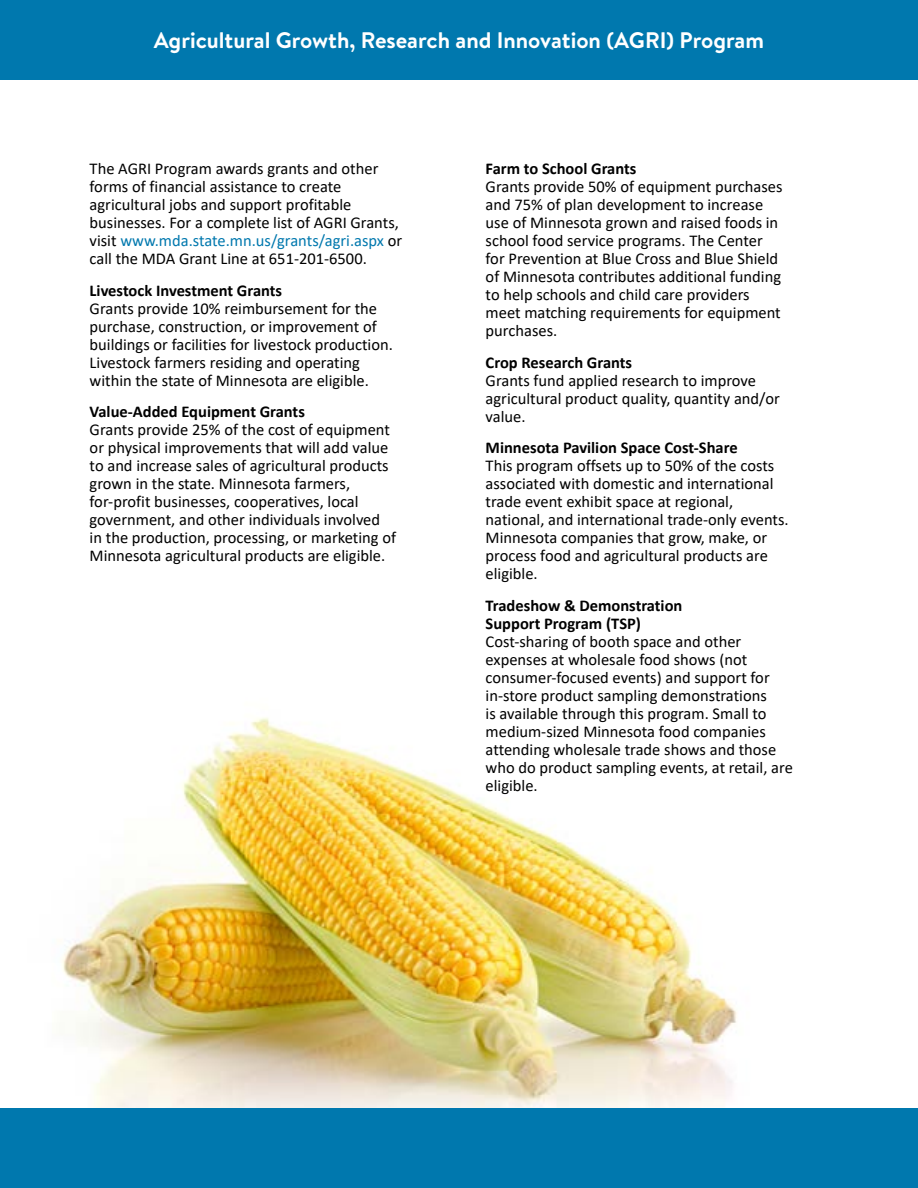
<style>
.page{position:relative;width:918px;height:1188px;background:#fff}
.page>*{position:absolute;margin:0;border:0;box-sizing:border-box;transform-origin:0 0}
.t1{font:700 22.5px "Brandon Text";color:#fff}
.t2{font:16.5px/18px "Calibri";color:#000}
.t3{font:700 16.5px/18px "Calibri";color:#000}
.s1{color:#0078ae}
</style>
<div class="page">
<img style="left:62px;top:717px;width:675px;height:391px">
<div style="left:0;top:0;width:918px;height:80px;background:#0078ae"></div>
<div style="left:0;top:1108px;width:918px;height:80px;background:#0078ae"></div>
<h1 class="t1" style="left:154px;top:24px;width:612px">Agricultural Growth, Research and Innovation (AGRI) Program</h1>
<p class="t2" style="left:90px;top:159px;width:314px">The AGRI Program awards grants and other forms of financial assistance to create agricultural jobs and support profitable businesses. For a complete list of AGRI Grants, visit <span class="s1">www.mda.state.mn.us/grants/agri.aspx</span> or call the MDA Grant Line at 651-201-6500.</p>
<p class="t3" style="left:90px;top:281px;width:194px">Livestock Investment Grants</p>
<p class="t2" style="left:90px;top:299px;width:305px">Grants provide 10% reimbursement for the purchase, construction, or improvement of buildings or facilities for livestock production.<br>Livestock farmers residing and operating within the state of Minnesota are eligible.</p>
<p class="t3" style="left:90px;top:403px;width:217px">Value-Added Equipment Grants</p>
<p class="t2" style="left:90px;top:420px;width:308px">Grants provide 25% of the cost of equipment or physical improvements that will add value to and increase sales of agricultural products grown in the state. Minnesota farmers, for-profit businesses, cooperatives, local government, and other individuals involved in the production, processing, or marketing of Minnesota agricultural products are eligible.</p>
<p class="t3" style="left:486px;top:160px;width:152px">Farm to School Grants</p>
<p class="t2" style="left:486px;top:177px;width:298px">Grants provide 50% of equipment purchases and 75% of plan development to increase use of Minnesota grown and raised foods in school food service programs. The Center for Prevention at Blue Cross and Blue Shield of Minnesota contributes additional funding to help schools and child care providers meet matching requirements for equipment purchases.</p>
<p class="t3" style="left:486px;top:353px;width:148px">Crop Research Grants</p>
<p class="t2" style="left:486px;top:371px;width:296px">Grants fund applied research to improve agricultural product quality, quantity and/or value.</p>
<p class="t3" style="left:486px;top:439px;width:254px">Minnesota Pavilion Space Cost-Share</p>
<p class="t2" style="left:486px;top:456px;width:305px">This program offsets up to 50% of the costs associated with domestic and international trade event exhibit space at regional, national, and international trade-only events.<br>Minnesota companies that grow, make, or process food and agricultural products are eligible.</p>
<p class="t3" style="left:486px;top:596px;width:198px">Tradeshow &amp; Demonstration<br>Support Program (TSP)</p>
<p class="t2" style="left:486px;top:632px;width:309px">Cost-sharing of booth space and other expenses at wholesale food shows (not consumer-focused events) and support for in-store product sampling demonstrations<br>is available through this program. Small to medium-sized Minnesota food companies attending wholesale trade shows and those who do product sampling events, at retail, are eligible.</p>
</div>
